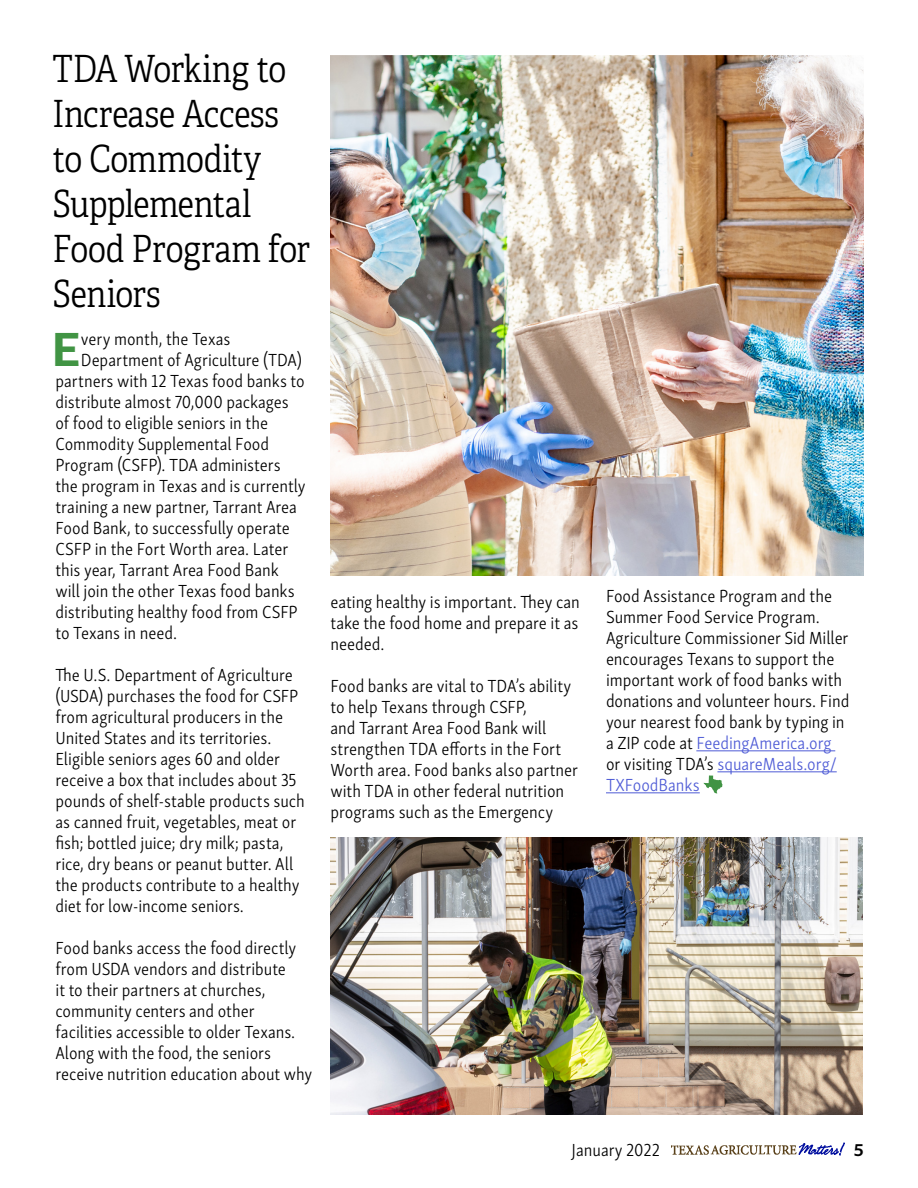
<style>
.page{position:relative;width:918px;height:1188px;background:#fff}
.page>*{position:absolute;margin:0;border:0;box-sizing:border-box;transform-origin:0 0}
.Body_Text{font:700 49.35px "Skolar Sans Latn Ex";color:#419444}
.Body_Text-2{font:37.5px/45px "Adelle Condensed Lt";letter-spacing:-.01em;color:#000}
.Body_Text-3{font:300 18px/21px "Skolar Sans Latn Cn";letter-spacing:-.005em;color:#000}
.t1{font:600 18px "Basic Gothic Pro";color:#000}
.s1{color:#4f5cd6}
</style>
<div class="page">
<svg style="left:703px;top:775px;width:19px;height:19px"></svg>
<img style="left:671px;top:1142px;width:173px;height:14px">
<hr style="left:696px;top:751px;width:139px;height:1px;background:#4f5cd6">
<hr style="left:717px;top:772px;width:120px;height:1px;background:#4f5cd6">
<hr style="left:606px;top:793px;width:94px;height:1px;background:#4f5cd6">
<img style="left:330px;top:56px;width:534px;height:520px">
<img style="left:330px;top:837px;width:532px;height:277px">
<p class="Body_Text-2" style="left:52px;top:45px;width:259px">TDA Working to<br>Increase Access to Commodity<br>Supplemental<br>Food Program for<br>Seniors</p>
<p class="Body_Text" style="left:51px;top:308px;width:31px">E</p>
<p class="Body_Text-3" style="left:81px;top:327px;width:151px">very month, the Texas</p>
<p class="Body_Text-3" style="left:81px;top:348px;width:223px">Department of Agriculture (TDA)</p>
<p class="Body_Text-3" style="left:56px;top:369px;width:251px">partners with 12 Texas food banks to</p>
<p class="Body_Text-3" style="left:56px;top:390px;width:235px">distribute almost 70,000 packages</p>
<p class="Body_Text-3" style="left:56px;top:411px;width:214px">of food to eligible seniors in the</p>
<p class="Body_Text-3" style="left:56px;top:432px;width:215px">Commodity Supplemental Food</p>
<p class="Body_Text-3" style="left:56px;top:453px;width:227px">Program (CSFP). TDA administers</p>
<p class="Body_Text-3" style="left:56px;top:474px;width:252px">the program in Texas and is currently</p>
<p class="Body_Text-3" style="left:56px;top:495px;width:243px">training a new partner, Tarrant Area</p>
<p class="Body_Text-3" style="left:56px;top:516px;width:236px">Food Bank, to successfully operate</p>
<p class="Body_Text-3" style="left:56px;top:537px;width:234px">CSFP in the Fort Worth area. Later</p>
<p class="Body_Text-3" style="left:56px;top:558px;width:225px">this year, Tarrant Area Food Bank</p>
<p class="Body_Text-3" style="left:56px;top:579px;width:241px">will join the other Texas food banks</p>
<p class="Body_Text-3" style="left:56px;top:600px;width:244px">distributing healthy food from CSFP</p>
<p class="Body_Text-3" style="left:56px;top:621px;width:123px">to Texans in need.</p>
<p class="Body_Text-3" style="left:56px;top:663px;width:251px">The U.S. Department of Agriculture (USDA) purchases the food for CSFP from agricultural producers in the United States and its territories.<br>Eligible seniors ages 60 and older receive a box that includes about 35 pounds of shelf-stable products such as canned fruit, vegetables, meat or fish; bottled juice; dry milk; pasta, rice, dry beans or peanut butter. All the products contribute to a healthy diet for low-income seniors.</p>
<p class="Body_Text-3" style="left:56px;top:936px;width:258px">Food banks access the food directly from USDA vendors and distribute<br>it to their partners at churches, community centers and other facilities accessible to older Texans.<br>Along with the food, the seniors receive nutrition education about why</p>
<p class="Body_Text-3" style="left:330px;top:590px;width:251px;text-align:justify">eating healthy is important. They can take the food home and prepare it as needed.</p>
<p class="Body_Text-3" style="left:330px;top:674px;width:249px">Food banks are vital to TDA’s ability to help Texans through CSFP,<br>and Tarrant Area Food Bank will strengthen TDA efforts in the Fort Worth area. Food banks also partner with TDA in other federal nutrition programs such as the Emergency</p>
<p class="Body_Text-3" style="left:606px;top:584px;width:245px">Food Assistance Program and the<br>Summer Food Service Program.<br>Agriculture Commissioner Sid Miller encourages Texans to support the important work of food banks with donations and volunteer hours. Find your nearest food bank by typing in a ZIP code at <span class="s1">FeedingAmerica.org </span>or visiting TDA’s <span class="s1">squareMeals.org/<br>TXFoodBanks</span></p>
<p class="Body_Text-3" style="left:572px;top:1138px;width:90px">January 2022</p>
<p class="t1" style="left:853px;top:1140px;width:12px">5</p>
</div>
